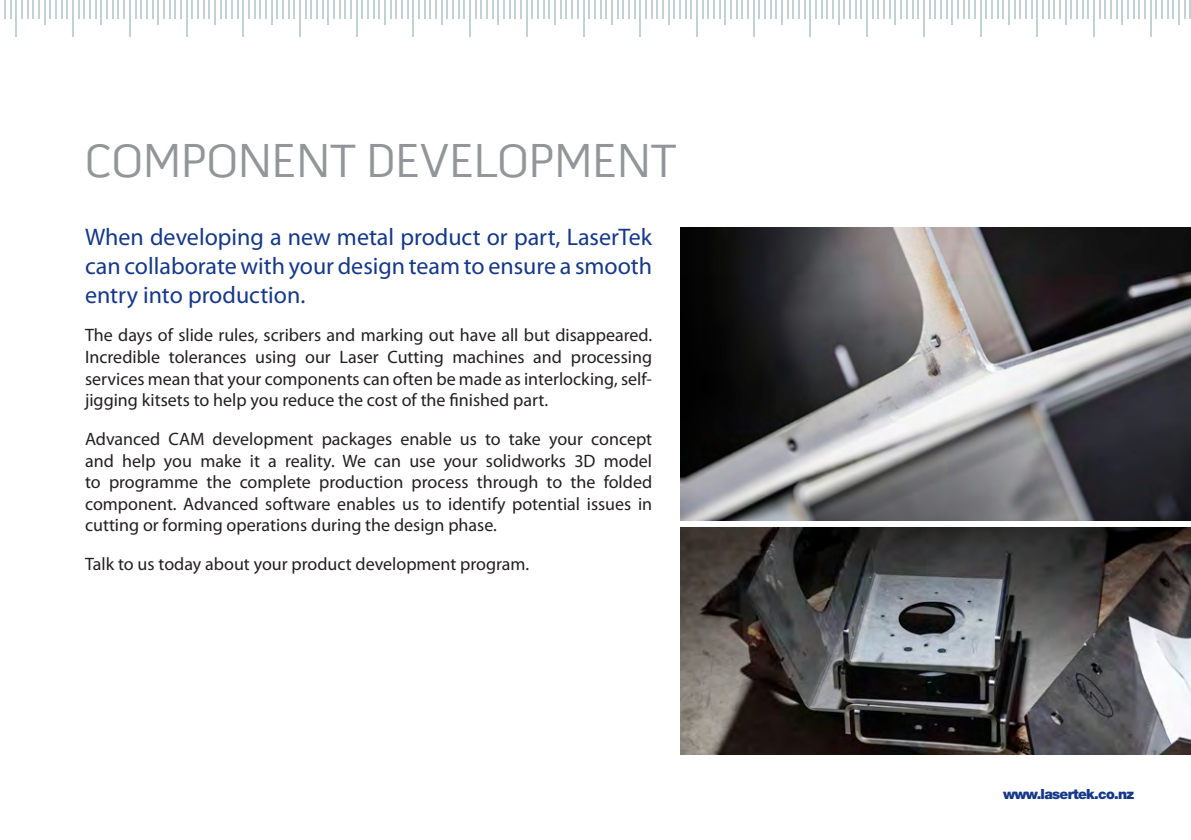
<style>
.page{position:relative;width:1191px;height:840px;background:#fff}
.page>*{position:absolute;margin:0;border:0;box-sizing:border-box;transform-origin:0 0}
.t1{font:48px "Pill Gothic 600 mg";color:#939598}
.t2{font:24px/28.8px "Myriad Pro";color:#153889;text-align:justify}
.t3{font:18px/21.6px "Myriad Pro";color:#231f20;text-align:justify}
.t4{font:900 14px "Helvetica Neue LT Std";letter-spacing:-.05em;color:#153889}
</style>
<div class="page">
<svg style="left:21px;top:0;width:47px;height:25px"></svg>
<hr style="left:73px;top:0;width:1px;height:36px;background:#c2d1d4">
<svg style="left:78px;top:0;width:47px;height:25px"></svg>
<hr style="left:129px;top:0;width:1px;height:36px;background:#c2d1d4">
<svg style="left:135px;top:0;width:46px;height:25px"></svg>
<hr style="left:186px;top:0;width:1px;height:36px;background:#c2d1d4">
<svg style="left:192px;top:0;width:46px;height:25px"></svg>
<hr style="left:243px;top:0;width:1px;height:36px;background:#c2d1d4">
<svg style="left:248px;top:0;width:47px;height:25px"></svg>
<hr style="left:299px;top:0;width:1px;height:36px;background:#c2d1d4">
<svg style="left:305px;top:0;width:46px;height:25px"></svg>
<hr style="left:356px;top:0;width:1px;height:36px;background:#c2d1d4">
<svg style="left:362px;top:0;width:46px;height:25px"></svg>
<hr style="left:413px;top:0;width:1px;height:36px;background:#c2d1d4">
<svg style="left:418px;top:0;width:47px;height:25px"></svg>
<hr style="left:469px;top:0;width:2px;height:36px;background:#c2d1d4">
<svg style="left:475px;top:0;width:47px;height:25px"></svg>
<hr style="left:526px;top:0;width:1px;height:36px;background:#c2d1d4">
<svg style="left:532px;top:0;width:18px;height:18px"></svg>
<svg style="left:560px;top:0;width:18px;height:18px"></svg>
<hr style="left:554px;top:0;width:2px;height:25px;background:#c2d1d4">
<hr style="left:583px;top:0;width:1px;height:36px;background:#c2d1d4">
<svg style="left:588px;top:0;width:47px;height:25px"></svg>
<hr style="left:639px;top:0;width:2px;height:36px;background:#c2d1d4">
<svg style="left:645px;top:0;width:47px;height:25px"></svg>
<hr style="left:696px;top:0;width:1px;height:36px;background:#c2d1d4">
<svg style="left:702px;top:0;width:46px;height:25px"></svg>
<hr style="left:753px;top:0;width:1px;height:36px;background:#c2d1d4">
<svg style="left:759px;top:0;width:46px;height:25px"></svg>
<hr style="left:810px;top:0;width:1px;height:36px;background:#c2d1d4">
<svg style="left:815px;top:0;width:47px;height:25px"></svg>
<hr style="left:866px;top:0;width:1px;height:36px;background:#c2d1d4">
<svg style="left:872px;top:0;width:46px;height:25px"></svg>
<hr style="left:923px;top:0;width:1px;height:36px;background:#c2d1d4">
<svg style="left:929px;top:0;width:46px;height:25px"></svg>
<hr style="left:980px;top:0;width:1px;height:36px;background:#c2d1d4">
<svg style="left:985px;top:0;width:47px;height:25px"></svg>
<hr style="left:1036px;top:0;width:1px;height:36px;background:#c2d1d4">
<svg style="left:1042px;top:0;width:46px;height:25px"></svg>
<hr style="left:1093px;top:0;width:1px;height:36px;background:#c2d1d4">
<svg style="left:1099px;top:0;width:46px;height:25px"></svg>
<hr style="left:1150px;top:0;width:1px;height:36px;background:#c2d1d4">
<svg style="left:1155px;top:0;width:36px;height:25px"></svg>
<svg style="left:4px;top:0;width:7px;height:18px"></svg>
<hr style="left:16px;top:0;width:1px;height:36px;background:#c2d1d4">
<img style="left:680px;top:227px;width:511px;height:293px">
<img style="left:680px;top:527px;width:511px;height:227px">
<p class="t1" style="left:85px;top:133px;width:593px">COMPONENT DEVELOPMENT</p>
<p class="t2" style="left:85px;top:222px;width:568px">When developing a new metal product or part, LaserTek can collaborate with your design team to ensure a smooth entry into production.</p>
<p class="t3" style="left:85px;top:324px;width:568px">The days of slide rules, scribers and marking out have all but disappeared.<br>Incredible tolerances using our Laser Cutting machines and processing services mean that your components can often be made as interlocking, self&shy;jigging kitsets to help you reduce the cost of the finished part.</p>
<p class="t3" style="left:85px;top:427px;width:568px">Advanced CAM development packages enable us to take your concept and help you make it a reality. We can use your solidworks 3D model to programme the complete production process through to the folded component. Advanced software enables us to identify potential issues in cutting or forming operations during the design phase.</p>
<p class="t3" style="left:85px;top:552px;width:446px">Talk to us today about your product development program.</p>
<p class="t4" style="left:1003px;top:785px;width:133px">www.lasertek.co.nz</p>
</div>
